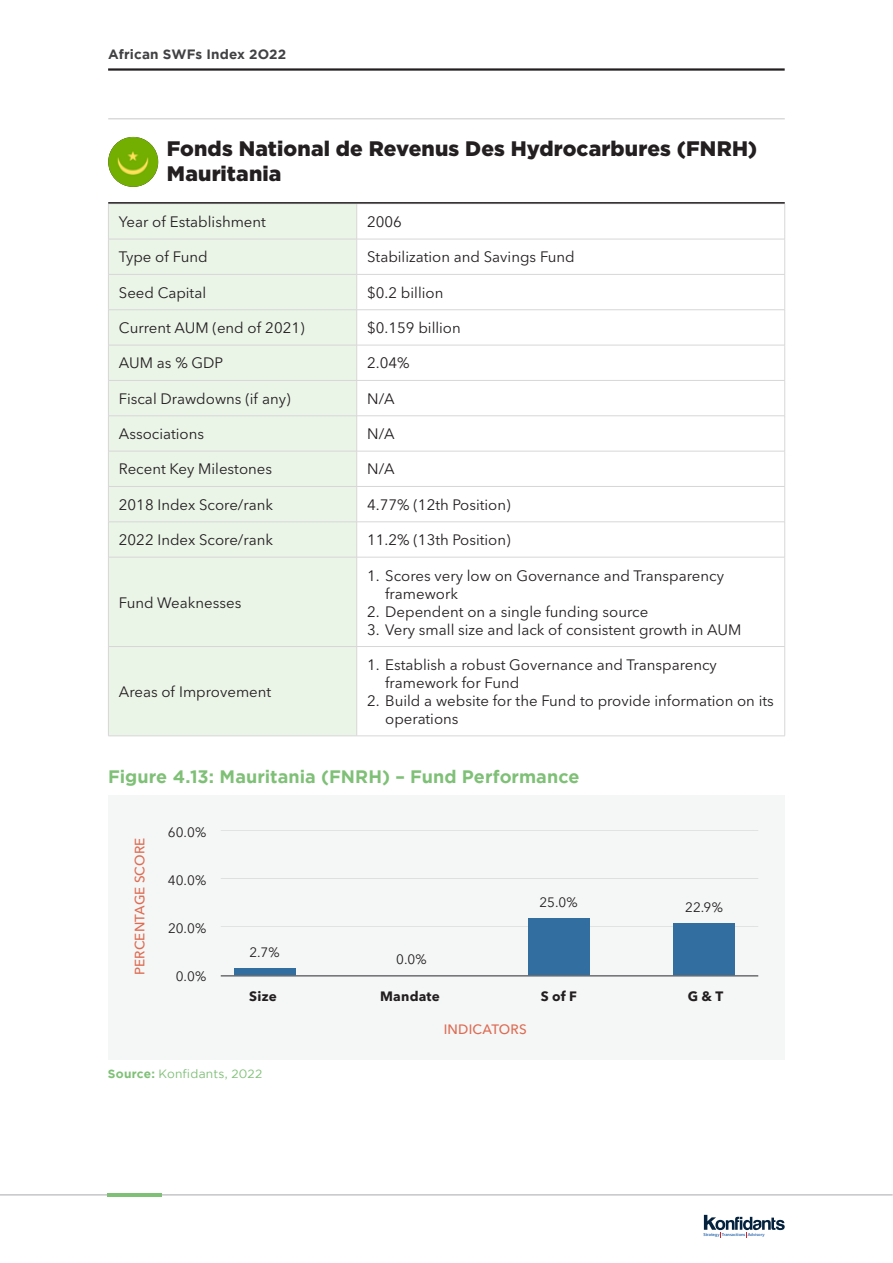
<style>
.page{position:relative;width:893px;height:1263px;background:#fff}
.page>*{position:absolute;margin:0;border:0;box-sizing:border-box;transform-origin:0 0}
.t1{font:900 21px/25.2px "Gotham";letter-spacing:.005em;color:#231f20}
.t2{font:700 18px "Gotham";color:#7fc077}
.t3{font:15px/18px "Avenir Next LT Pro";color:#231f20}
.t4{font:13.5px "Avenir Next LT Pro";letter-spacing:.005em;color:#231f20}
.t5{font:500 13.5px "Avenir Next LT Pro";letter-spacing:.01em;color:#dd6c53}
.t6{font:700 13.5px "Gotham";letter-spacing:.01em;color:#414042}
.t7{font:700 13.5px "Avenir Next LT Pro";letter-spacing:.015em;color:#231f20}
.t8{font:12px "Gotham";letter-spacing:.02em;color:#7fc077}
.t9{font:600 4.2px "Segoe UI";color:#1d5ea9}
.s1{font-weight:700}
</style>
<div class="page">
<hr style="left:108px;top:68px;width:677px;height:3px;background:#231f20">
<hr style="left:0;top:1194px;width:893px;height:1px;background:#a8a9ad">
<hr style="left:108px;top:1193px;width:54px;height:3px;background:#7fc077">
<svg style="left:704px;top:1215px;width:81px;height:23px"></svg>
<div style="left:109px;top:204px;width:247px;height:532px;background:#eaf4e7"></div>
<svg style="left:357px;top:204px;width:427px;height:532px"></svg>
<div style="left:357px;top:239px;width:428px;height:35px;background:#fff"></div>
<hr style="left:108px;top:204px;width:1px;height:35px;background:#d7d7d7">
<hr style="left:108px;top:274px;width:1px;height:36px;background:#d7d7d7">
<hr style="left:108px;top:310px;width:1px;height:35px;background:#d7d7d7">
<hr style="left:108px;top:381px;width:1px;height:35px;background:#d7d7d7">
<hr style="left:108px;top:451px;width:1px;height:35px;background:#d7d7d7">
<hr style="left:108px;top:522px;width:1px;height:35px;background:#d7d7d7">
<hr style="left:108px;top:557px;width:1px;height:89px;background:#d7d7d7">
<hr style="left:356px;top:204px;width:1px;height:35px;background:#d7d7d7">
<hr style="left:784px;top:204px;width:1px;height:35px;background:#d7d7d7">
<hr style="left:356px;top:239px;width:1px;height:35px;background:#d7d7d7">
<hr style="left:356px;top:274px;width:1px;height:36px;background:#d7d7d7">
<hr style="left:784px;top:274px;width:1px;height:36px;background:#d7d7d7">
<hr style="left:356px;top:310px;width:1px;height:35px;background:#d7d7d7">
<hr style="left:784px;top:310px;width:1px;height:35px;background:#d7d7d7">
<hr style="left:356px;top:345px;width:1px;height:35px;background:#d7d7d7">
<hr style="left:356px;top:381px;width:1px;height:35px;background:#d7d7d7">
<hr style="left:784px;top:381px;width:1px;height:35px;background:#d7d7d7">
<hr style="left:356px;top:416px;width:1px;height:35px;background:#d7d7d7">
<hr style="left:356px;top:451px;width:1px;height:35px;background:#d7d7d7">
<hr style="left:784px;top:451px;width:1px;height:35px;background:#d7d7d7">
<hr style="left:356px;top:487px;width:1px;height:35px;background:#d7d7d7">
<hr style="left:356px;top:522px;width:1px;height:35px;background:#d7d7d7">
<hr style="left:784px;top:522px;width:1px;height:35px;background:#d7d7d7">
<hr style="left:356px;top:557px;width:1px;height:89px;background:#d7d7d7">
<hr style="left:784px;top:557px;width:1px;height:89px;background:#d7d7d7">
<hr style="left:356px;top:647px;width:1px;height:89px;background:#d7d7d7">
<hr style="left:108px;top:239px;width:249px;height:1px;background:#d7d7d7">
<hr style="left:108px;top:239px;width:1px;height:35px;background:#d7d7d7">
<hr style="left:357px;top:239px;width:428px;height:1px;background:#d7d7d7">
<hr style="left:784px;top:239px;width:1px;height:35px;background:#d7d7d7">
<hr style="left:108px;top:274px;width:249px;height:1px;background:#d7d7d7">
<hr style="left:357px;top:274px;width:428px;height:1px;background:#d7d7d7">
<hr style="left:108px;top:309px;width:249px;height:1px;background:#d7d7d7">
<hr style="left:357px;top:309px;width:428px;height:1px;background:#d7d7d7">
<hr style="left:108px;top:345px;width:249px;height:1px;background:#d7d7d7">
<hr style="left:108px;top:345px;width:1px;height:35px;background:#d7d7d7">
<hr style="left:357px;top:345px;width:428px;height:1px;background:#d7d7d7">
<hr style="left:784px;top:345px;width:1px;height:35px;background:#d7d7d7">
<hr style="left:108px;top:380px;width:249px;height:1px;background:#d7d7d7">
<hr style="left:357px;top:380px;width:428px;height:1px;background:#d7d7d7">
<hr style="left:108px;top:415px;width:249px;height:1px;background:#d7d7d7">
<hr style="left:108px;top:416px;width:1px;height:35px;background:#d7d7d7">
<hr style="left:357px;top:415px;width:428px;height:1px;background:#d7d7d7">
<hr style="left:784px;top:416px;width:1px;height:35px;background:#d7d7d7">
<hr style="left:108px;top:451px;width:249px;height:1px;background:#d7d7d7">
<hr style="left:357px;top:451px;width:428px;height:1px;background:#d7d7d7">
<hr style="left:108px;top:486px;width:249px;height:1px;background:#d7d7d7">
<hr style="left:108px;top:487px;width:1px;height:35px;background:#d7d7d7">
<hr style="left:357px;top:486px;width:428px;height:1px;background:#d7d7d7">
<hr style="left:784px;top:487px;width:1px;height:35px;background:#d7d7d7">
<hr style="left:108px;top:521px;width:249px;height:1px;background:#d7d7d7">
<hr style="left:357px;top:521px;width:428px;height:1px;background:#d7d7d7">
<hr style="left:108px;top:557px;width:249px;height:1px;background:#d7d7d7">
<hr style="left:357px;top:557px;width:428px;height:1px;background:#d7d7d7">
<hr style="left:108px;top:646px;width:249px;height:1px;background:#d7d7d7">
<hr style="left:108px;top:647px;width:1px;height:89px;background:#d7d7d7">
<hr style="left:357px;top:646px;width:428px;height:1px;background:#d7d7d7">
<hr style="left:784px;top:647px;width:1px;height:89px;background:#d7d7d7">
<hr style="left:108px;top:736px;width:249px;height:1px;background:#d7d7d7">
<hr style="left:357px;top:736px;width:428px;height:1px;background:#d7d7d7">
<div style="left:108px;top:795px;width:676px;height:265px;background:#f5f7f7"></div>
<hr style="left:221px;top:926px;width:537px;height:1px;background:#b0b0b0">
<hr style="left:221px;top:830px;width:537px;height:1px;background:#b0b0b0">
<hr style="left:221px;top:878px;width:537px;height:1px;background:#b0b0b0">
<hr style="left:108px;top:202px;width:677px;height:2px;background:#231f20">
<hr style="left:108px;top:119px;width:677px;height:1px;background:#b0b0b0">
<img style="left:108px;top:137px;width:50px;height:50px;border-radius:25px">
<div style="left:234px;top:968px;width:61px;height:8px;background:#336ea0"></div>
<div style="left:528px;top:918px;width:61px;height:58px;background:#336ea0"></div>
<div style="left:673px;top:923px;width:62px;height:53px;background:#336ea0"></div>
<hr style="left:221px;top:975px;width:537px;height:1px;background:#6c6d70">
<p class="t6" style="left:108px;top:47px;width:180px">African SWFs Index 2O22</p>
<h1 class="t1" style="left:167px;top:135px;width:592px">Fonds National de Revenus Des Hydrocarbures (FNRH)<br>Mauritania</h1>
<p class="t3" style="left:119px;top:213px;width:149px">Year of Establishment</p>
<p class="t3" style="left:367px;top:213px;width:36px">2006</p>
<p class="t3" style="left:119px;top:248px;width:90px">Type of Fund</p>
<p class="t3" style="left:367px;top:248px;width:209px">Stabilization and Savings Fund</p>
<p class="t3" style="left:119px;top:284px;width:89px">Seed Capital</p>
<p class="t3" style="left:367px;top:284px;width:78px">$0.2 billion</p>
<p class="t3" style="left:119px;top:319px;width:187px">Current AUM (end of 2021)</p>
<p class="t3" style="left:367px;top:319px;width:95px">$0.159 billion</p>
<p class="t3" style="left:119px;top:354px;width:106px">AUM as % GDP</p>
<p class="t3" style="left:367px;top:354px;width:44px">2.04%</p>
<p class="t3" style="left:119px;top:390px;width:173px">Fiscal Drawdowns (if any)</p>
<p class="t3" style="left:367px;top:390px;width:29px">N/A</p>
<p class="t3" style="left:119px;top:425px;width:87px">Associations</p>
<p class="t3" style="left:367px;top:425px;width:29px">N/A</p>
<p class="t3" style="left:119px;top:460px;width:155px">Recent Key Milestones</p>
<p class="t3" style="left:367px;top:460px;width:29px">N/A</p>
<p class="t3" style="left:119px;top:496px;width:156px">2018 Index Score/rank</p>
<p class="t3" style="left:367px;top:496px;width:145px">4.77% (12th Position)</p>
<p class="t3" style="left:119px;top:531px;width:156px">2022 Index Score/rank</p>
<p class="t3" style="left:367px;top:531px;width:145px">11.2% (13th Position)</p>
<p class="t3" style="left:119px;top:593px;width:124px">Fund Weaknesses</p>
<p class="t3" style="left:119px;top:683px;width:154px">Areas of Improvement</p>
<p class="t3" style="left:385px;top:566px;width:340px;text-indent:-18px">1. Scores very low on Governance and Transparency framework</p>
<p class="t3" style="left:367px;top:602px;width:283px">2. Dependent on a single funding source</p>
<p class="t3" style="left:367px;top:620px;width:376px">3. Very small size and lack of consistent growth in AUM</p>
<p class="t3" style="left:385px;top:656px;width:333px;text-indent:-18px">1. Establish a robust Governance and Transparency framework for Fund</p>
<p class="t3" style="left:385px;top:692px;width:390px;text-indent:-18px">2. Build a website for the Fund to provide information on its operations</p>
<p class="t2" style="left:108px;top:766px;width:473px">Figure 4.13: Mauritania (FNRH) – Fund Performance</p>
<p class="t5" style="left:132px;top:975px;width:139px;rotate:-90deg">PERCENTAGE SCORE</p>
<p class="t4" style="left:168px;top:824px;width:40px">60.0%</p>
<p class="t4" style="left:168px;top:872px;width:40px">40.0%</p>
<p class="t4" style="left:168px;top:920px;width:40px">20.0%</p>
<p class="t4" style="left:176px;top:968px;width:32px">0.0%</p>
<p class="t4" style="left:250px;top:944px;width:32px">2.7%</p>
<p class="t4" style="left:396px;top:951px;width:32px">0.0%</p>
<p class="t4" style="left:539px;top:894px;width:40px">25.0%</p>
<p class="t4" style="left:685px;top:899px;width:39px">22.9%</p>
<p class="t7" style="left:249px;top:988px;width:29px">Size</p>
<p class="t7" style="left:380px;top:988px;width:61px">Mandate</p>
<p class="t7" style="left:541px;top:988px;width:38px">S of F</p>
<p class="t7" style="left:688px;top:988px;width:37px">G &amp; T</p>
<p class="t5" style="left:444px;top:1021px;width:84px">INDICATORS</p>
<p class="t8" style="left:108px;top:1067px;width:156px"><span class="s1">Source:</span> Konfidants, 2022</p>
<p class="t9" style="left:704px;top:1231px;width:63px">Strategy Transactions Advisory</p>
</div>
